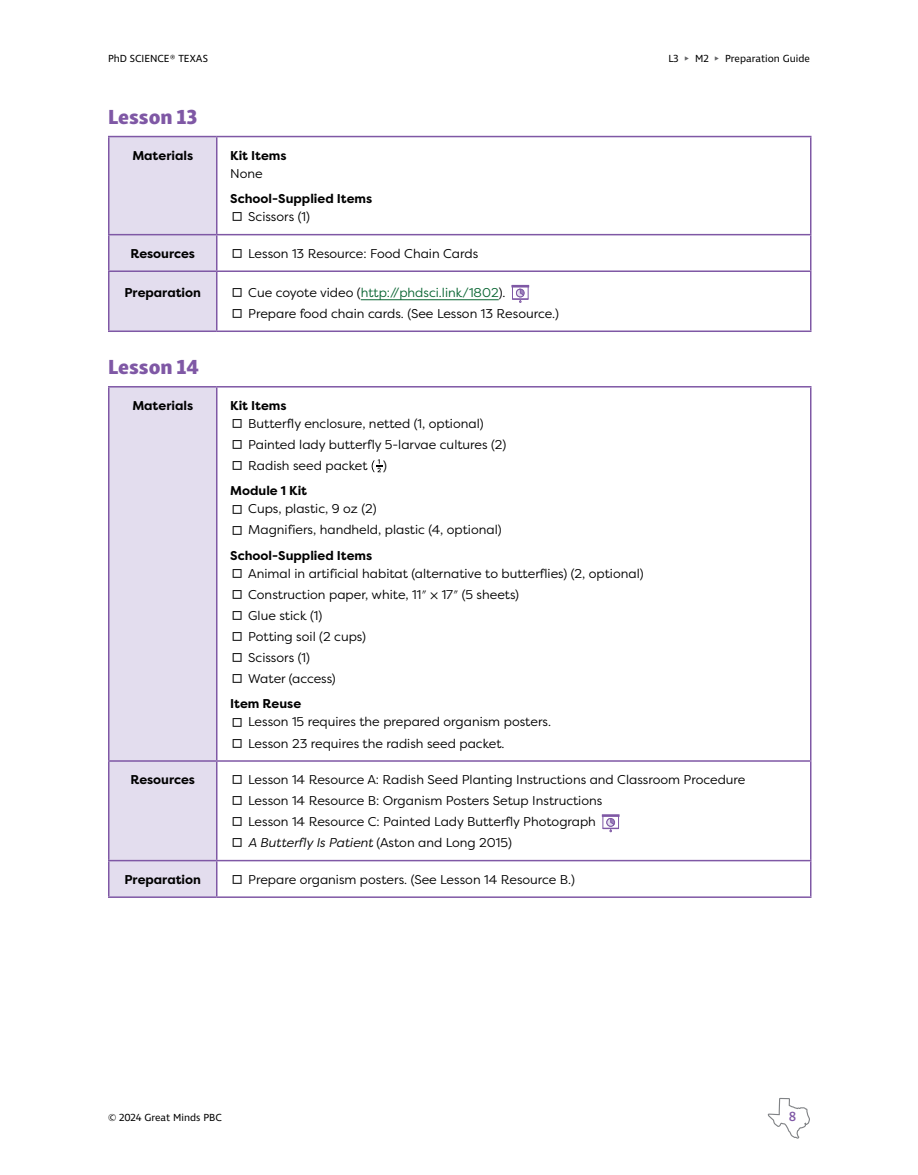
<style>
.page{position:relative;width:918px;height:1175px;background:#fff}
.page>*{position:absolute;margin:0;border:0;box-sizing:border-box;transform-origin:0 0}
.t1{font:33px "Skolar Sans Latn";color:#000}
.t2{font:21px "Skolar Sans Latn Eb";color:#7f58a5}
.t3{font:500 13.5px "Ingra";color:#7f58a5}
.t4{font:12.75px "Filson Pro";color:#000}
.t5{font:700 12.75px "Filson Pro";color:#000}
.t6{font:12.75px "Filson Pro";color:#096532}
.t7{font:italic 12.75px "Filson Pro";color:#000}
.t8{font:10.5px "Ingra";color:#000}
.s1{color:#636466}
.s2{color:#000}
.s3{font-family:"Skolar Sans Latn";font-size:33px}
.s4{font-family:"STIX"}
.s5{font-style:normal}
</style>
<div class="page">
<div style="left:110px;top:137px;width:106px;height:193px;background:#e3ddee"></div>
<hr style="left:108px;top:136px;width:109px;height:1px;background:#7f58a5">
<hr style="left:108px;top:137px;width:2px;height:97px;background:#7f58a5">
<hr style="left:217px;top:136px;width:595px;height:1px;background:#7f58a5">
<hr style="left:810px;top:137px;width:2px;height:97px;background:#7f58a5">
<hr style="left:108px;top:234px;width:109px;height:1px;background:#7f58a5">
<hr style="left:108px;top:235px;width:2px;height:35px;background:#7f58a5">
<hr style="left:217px;top:234px;width:595px;height:1px;background:#7f58a5">
<hr style="left:810px;top:235px;width:2px;height:35px;background:#7f58a5">
<hr style="left:108px;top:270px;width:109px;height:2px;background:#7f58a5">
<hr style="left:108px;top:272px;width:2px;height:58px;background:#7f58a5">
<hr style="left:217px;top:270px;width:595px;height:2px;background:#7f58a5">
<hr style="left:810px;top:272px;width:2px;height:58px;background:#7f58a5">
<hr style="left:108px;top:330px;width:109px;height:2px;background:#7f58a5">
<hr style="left:217px;top:330px;width:595px;height:2px;background:#7f58a5">
<hr style="left:216px;top:137px;width:2px;height:97px;background:#7f58a5">
<hr style="left:216px;top:235px;width:2px;height:35px;background:#7f58a5">
<hr style="left:216px;top:272px;width:2px;height:58px;background:#7f58a5">
<hr style="left:361px;top:299px;width:138px;height:1px;background:#096532">
<svg style="left:511px;top:285px;width:18px;height:18px"></svg>
<div style="left:110px;top:387px;width:106px;height:509px;background:#e3ddee"></div>
<hr style="left:108px;top:386px;width:109px;height:1px;background:#7f58a5">
<hr style="left:108px;top:387px;width:2px;height:373px;background:#7f58a5">
<hr style="left:217px;top:386px;width:595px;height:1px;background:#7f58a5">
<hr style="left:810px;top:387px;width:2px;height:373px;background:#7f58a5">
<hr style="left:108px;top:760px;width:109px;height:1px;background:#7f58a5">
<hr style="left:108px;top:761px;width:2px;height:99px;background:#7f58a5">
<hr style="left:217px;top:760px;width:595px;height:1px;background:#7f58a5">
<hr style="left:810px;top:761px;width:2px;height:99px;background:#7f58a5">
<hr style="left:108px;top:860px;width:109px;height:1px;background:#7f58a5">
<hr style="left:108px;top:861px;width:2px;height:35px;background:#7f58a5">
<hr style="left:217px;top:860px;width:595px;height:1px;background:#7f58a5">
<hr style="left:810px;top:861px;width:2px;height:35px;background:#7f58a5">
<hr style="left:108px;top:896px;width:109px;height:2px;background:#7f58a5">
<hr style="left:217px;top:896px;width:595px;height:2px;background:#7f58a5">
<hr style="left:216px;top:387px;width:2px;height:373px;background:#7f58a5">
<hr style="left:216px;top:761px;width:2px;height:99px;background:#7f58a5">
<hr style="left:216px;top:861px;width:2px;height:35px;background:#7f58a5">
<svg style="left:372px;top:459px;width:10px;height:13px"></svg>
<hr style="left:602px;top:814px;width:18px;height:3px;background:#7f58a5">
<svg style="left:603px;top:818px;width:16px;height:14px"></svg>
<svg style="left:767px;top:1097px;width:43px;height:42px"></svg>
<p class="t8" style="left:108px;top:52px;width:101px">PhD SCIENCE® TEXAS</p>
<p class="t8" style="left:668px;top:52px;width:143px">L3 <span class="s1">▸</span> M2 <span class="s1">▸</span> Preparation Guide</p>
<h3 class="t2" style="left:108px;top:99px;width:91px">Lesson 13</h3>
<p class="t5" style="left:132px;top:147px;width:62px">Materials</p>
<p class="t5" style="left:230px;top:147px;width:58px">Kit Items</p>
<p class="t4" style="left:230px;top:165px;width:34px">None</p>
<p class="t5" style="left:230px;top:191px;width:144px">School-Supplied Items</p>
<h1 class="t1" style="left:230px;top:189px;width:16px">□</h1>
<p class="t4" style="left:248px;top:208px;width:63px">Scissors (1)</p>
<p class="t5" style="left:130px;top:245px;width:66px">Resources</p>
<h1 class="t1" style="left:230px;top:226px;width:16px">□</h1>
<p class="t4" style="left:248px;top:245px;width:231px">Lesson 13 Resource: Food Chain Cards</p>
<p class="t5" style="left:124px;top:284px;width:78px">Preparation</p>
<h1 class="t1" style="left:230px;top:265px;width:16px">□</h1>
<p class="t6" style="left:248px;top:284px;width:259px"><span class="s2">Cue coyote video (</span>http://phdsci.link/1802<span class="s2">).</span></p>
<h1 class="t1" style="left:230px;top:286px;width:16px">□</h1>
<p class="t4" style="left:248px;top:305px;width:312px">Prepare food chain cards. (See Lesson 13 Resource.)</p>
<h3 class="t2" style="left:108px;top:349px;width:93px">Lesson 14</h3>
<p class="t5" style="left:132px;top:397px;width:62px">Materials</p>
<p class="t5" style="left:230px;top:397px;width:58px">Kit Items</p>
<h1 class="t1" style="left:230px;top:396px;width:16px">□</h1>
<p class="t4" style="left:248px;top:415px;width:237px">Butterfly enclosure, netted (1, optional)</p>
<h1 class="t1" style="left:230px;top:417px;width:16px">□</h1>
<p class="t4" style="left:248px;top:436px;width:260px">Painted lady butterfly 5-larvae cultures (2)</p>
<h1 class="t1" style="left:230px;top:438px;width:16px">□</h1>
<p class="t4" style="left:248px;top:457px;width:140px">Radish seed packet )</p>
<p class="t5" style="left:230px;top:483px;width:78px">Module 1 Kit</p>
<h1 class="t1" style="left:230px;top:481px;width:16px">□</h1>
<p class="t4" style="left:248px;top:500px;width:130px">Cups, plastic, 9 oz (2)</p>
<p class="t4" style="left:230px;top:521px;width:273px"><span class="s3">□</span> Magnifiers, handheld, plastic (4, optional)</p>
<p class="t5" style="left:230px;top:547px;width:144px">School-Supplied Items</p>
<h1 class="t1" style="left:230px;top:546px;width:16px">□</h1>
<p class="t4" style="left:248px;top:565px;width:397px">Animal in artificial habitat (alternative to butterflies) (2, optional)</p>
<h1 class="t1" style="left:230px;top:567px;width:16px">□</h1>
<p class="t4" style="left:248px;top:586px;width:272px">Construction paper, white, 11<span class="s4">″ ×</span> 17<span class="s4">″</span> (5 sheets)</p>
<h1 class="t1" style="left:230px;top:588px;width:16px">□</h1>
<p class="t4" style="left:248px;top:607px;width:76px">Glue stick (1)</p>
<p class="t4" style="left:230px;top:628px;width:137px"><span class="s3">□</span> Potting soil (2 cups)</p>
<h1 class="t1" style="left:230px;top:630px;width:16px">□</h1>
<p class="t4" style="left:248px;top:649px;width:63px">Scissors (1)</p>
<h1 class="t1" style="left:230px;top:651px;width:16px">□</h1>
<p class="t4" style="left:248px;top:670px;width:89px">Water (access)</p>
<p class="t5" style="left:230px;top:696px;width:73px">Item Reuse</p>
<h1 class="t1" style="left:230px;top:694px;width:16px">□</h1>
<p class="t4" style="left:248px;top:713px;width:304px">Lesson 15 requires the prepared organism posters.</p>
<h1 class="t1" style="left:230px;top:715px;width:16px">□</h1>
<p class="t4" style="left:248px;top:734px;width:258px">Lesson 23 requires the radish seed packet.</p>
<p class="t5" style="left:130px;top:771px;width:66px">Resources</p>
<h1 class="t1" style="left:230px;top:752px;width:16px">□</h1>
<p class="t4" style="left:248px;top:771px;width:499px">Lesson 14 Resource A: Radish Seed Planting Instructions and Classroom Procedure</p>
<h1 class="t1" style="left:230px;top:773px;width:16px">□</h1>
<p class="t4" style="left:248px;top:792px;width:356px">Lesson 14 Resource B: Organism Posters Setup Instructions</p>
<h1 class="t1" style="left:230px;top:794px;width:16px">□</h1>
<p class="t4" style="left:248px;top:813px;width:349px">Lesson 14 Resource C: Painted Lady Butterfly Photograph</p>
<h1 class="t1" style="left:230px;top:815px;width:16px">□</h1>
<p class="t7" style="left:248px;top:834px;width:265px">A Butterfly Is Patient <span class="s5">(Aston and Long 2015)</span></p>
<p class="t5" style="left:124px;top:871px;width:78px">Preparation</p>
<h1 class="t1" style="left:230px;top:851px;width:16px">□</h1>
<p class="t4" style="left:248px;top:870px;width:328px">Prepare organism posters. (See Lesson 14 Resource B.)</p>
<p class="t8" style="left:108px;top:1110px;width:115px">© 2024 Great Minds PBC</p>
<p class="t3" style="left:789px;top:1108px;width:9px">8</p>
</div>
